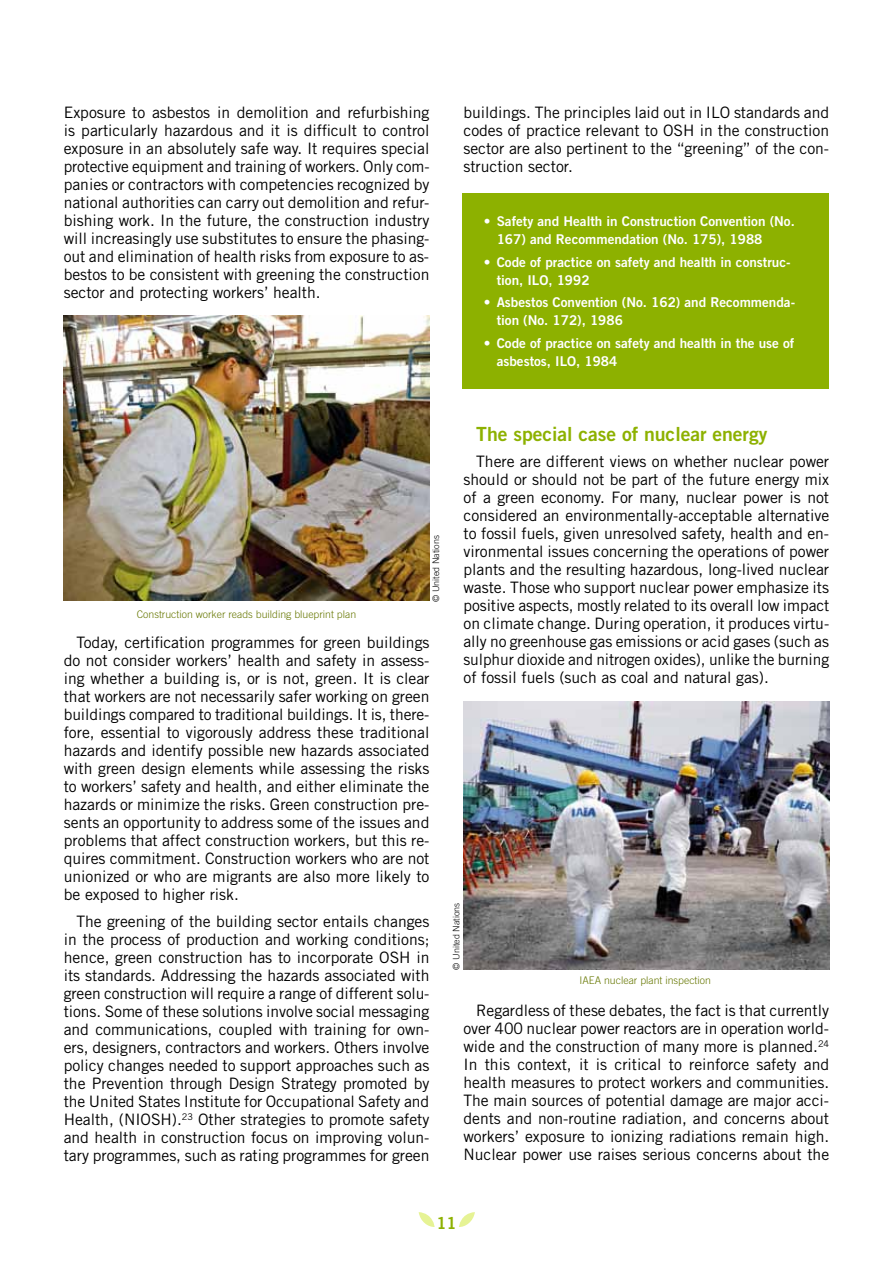
<style>
.page{position:relative;width:893px;height:1263px;background:#fff}
.page>*{position:absolute;margin:0;border:0;box-sizing:border-box;transform-origin:0 0}
.t1{font:19.5px "Trade Gothic LT Std Bd 2";letter-spacing:-.005em;color:#8db100}
.t2{font:16.5px "Trade Gothic LT Std Bd 2";color:#8db100}
.t3{font:15.75px/18px "Trade Gothic LT Std";letter-spacing:-.005em;color:#000;text-align:justify}
.t4{font:13.5px/18px "Trade Gothic LT Std Bd 2";color:#fff}
.t5{font:300 10.5px "Trade Gothic LT Std";color:#670}
.t6{font:300 9px "Trade Gothic LT Std";color:#000}
</style>
<div class="page">
<svg style="left:419px;top:1212px;width:16px;height:15px"></svg>
<svg style="left:459px;top:1212px;width:16px;height:15px"></svg>
<img style="left:64px;top:316px;width:366px;height:285px">
<div style="left:463px;top:193px;width:366px;height:196px;background:#8db100"></div>
<img style="left:463px;top:702px;width:366px;height:267px">
<p class="t3" style="left:64px;top:103px;width:367px">Exposure to asbestos in demolition and refurbishing is particularly hazardous and it is difficult to control exposure in an absolutely safe way. It requires special protective equipment and training of workers. Only com&shy;panies or contractors with competencies recognized by national authorities can carry out demolition and refur&shy;bishing work. In the future, the construction industry will increasingly use substitutes to ensure the phasing&shy;out and elimination of health risks from exposure to as&shy;bestos to be consistent with greening the construction sector and protecting workers’ health.</p>
<p class="t3" style="left:463px;top:103px;width:367px">buildings. The principles laid out in ILO standards and codes of practice relevant to OSH in the construction sector are also pertinent to the “greening” of the con&shy;struction sector.</p>
<p class="t4" style="left:497px;top:212px;width:300px;text-indent:-13px">• Safety and Health in Construction Convention (No.<br>167) and Recommendation (No. 175), 1988</p>
<p class="t4" style="left:497px;top:253px;width:295px;text-indent:-13px">• Code of practice on safety and health in construc&shy;tion, ILO, 1992</p>
<p class="t4" style="left:497px;top:293px;width:300px;text-indent:-13px">• Asbestos Convention (No. 162) and Recommenda&shy;tion (No. 172), 1986</p>
<p class="t4" style="left:497px;top:334px;width:299px;text-indent:-13px">• Code of practice on safety and health in the use of asbestos, ILO, 1984</p>
<p class="t5" style="left:137px;top:608px;width:221px">Construction worker reads building blueprint plan</p>
<p class="t6" style="left:431px;top:602px;width:68px;rotate:-90deg">© United Nations</p>
<p class="t3" style="left:64px;top:633px;width:367px;text-indent:13px">Today, certification programmes for green buildings do not consider workers’ health and safety in assess&shy;ing whether a building is, or is not, green. It is clear that workers are not necessarily safer working on green buildings compared to traditional buildings. It is, there&shy;fore, essential to vigorously address these traditional hazards and identify possible new hazards associated with green design elements while assessing the risks to workers’ safety and health, and either eliminate the hazards or minimize the risks. Green construction pre&shy;sents an opportunity to address some of the issues and problems that affect construction workers, but this re&shy;quires commitment. Construction workers who are not unionized or who are migrants are also more likely to be exposed to higher risk.</p>
<p class="t3" style="left:64px;top:912px;width:367px;text-indent:13px">The greening of the building sector entails changes in the process of production and working conditions; hence, green construction has to incorporate OSH in its standards. Addressing the hazards associated with green construction will require a range of different solu&shy;tions. Some of these solutions involve social messaging and communications, coupled with training for own&shy;ers, designers, contractors and workers. Others involve policy changes needed to support approaches such as the Prevention through Design Strategy promoted by the United States Institute for Occupational Safety and Health, (NIOSH).<sup>23</sup> Other strategies to promote safety and health in construction focus on improving volun&shy;tary programmes, such as rating programmes for green</p>
<p class="t1" style="left:476px;top:422px;width:293px">The special case of nuclear energy</p>
<p class="t3" style="left:463px;top:452px;width:367px;text-indent:13px">There are different views on whether nuclear power should or should not be part of the future energy mix of a green economy. For many, nuclear power is not considered an environmentally-acceptable alternative to fossil fuels, given unresolved safety, health and en&shy;vironmental issues concerning the operations of power plants and the resulting hazardous, long-lived nuclear waste. Those who support nuclear power emphasize its positive aspects, mostly related to its overall low impact on climate change. During operation, it produces virtu&shy;ally no greenhouse gas emissions or acid gases (such as sulphur dioxide and nitrogen oxides), unlike the burning of fossil fuels (such as coal and natural gas).</p>
<p class="t6" style="left:451px;top:969px;width:68px;rotate:-90deg">© United Nations</p>
<p class="t5" style="left:580px;top:974px;width:133px">IAEA nuclear plant inspection</p>
<p class="t3" style="left:463px;top:1001px;width:367px;text-indent:13px">Regardless of these debates, the fact is that currently over 400 nuclear power reactors are in operation world&shy;wide and the construction of many more is planned.<sup>24<br></sup>In this context, it is critical to reinforce safety and health measures to protect workers and communities.<br>The main sources of potential damage are major acci&shy;dents and non-routine radiation, and concerns about workers’ exposure to ionizing radiations remain high.<br>Nuclear power use raises serious concerns about the</p>
<p class="t2" style="left:436px;top:1213px;width:22px">11</p>
</div>
